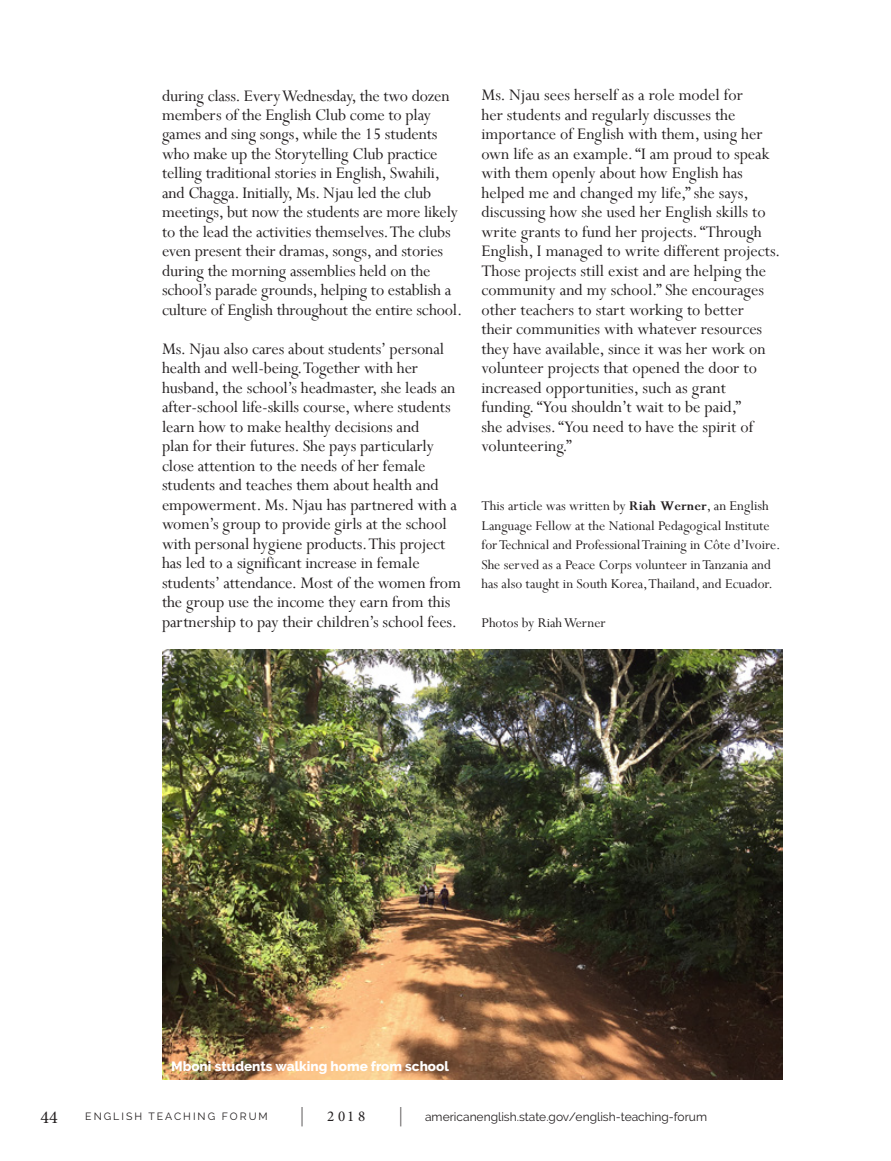
<style>
.page{position:relative;width:891px;height:1161px;background:#fff}
.page>*{position:absolute;margin:0;border:0;box-sizing:border-box;transform-origin:0 0}
.Body{font:18px/19.5px "Perpetua";letter-spacing:-.005em;color:#231f20}
.t1{font:18px "Minion Pro";color:#231f20}
.Author_s_Bio{font:15px/19.5px "Perpetua";color:#231f20}
.t2{font:15px "Minion Pro";color:#231f20}
.t3{font:800 13.5px "Raleway";color:#fff}
.t4{font:12px "Raleway";color:#231f20}
.t5{font:10.5px "Raleway";letter-spacing:.19em;color:#231f20}
.s1{font-weight:700}
</style>
<div class="page">
<svg style="left:301px;top:1107px;width:2px;height:19px"></svg>
<svg style="left:400px;top:1107px;width:1px;height:19px"></svg>
<img style="left:162px;top:650px;width:621px;height:430px">
<p class="Body" style="left:162px;top:85px;width:302px">during class. Every Wednesday, the two dozen members of the English Club come to play games and sing songs, while the 15 students who make up the Storytelling Club practice telling traditional stories in English, Swahili, and Chagga. Initially, Ms. Njau led the club meetings, but now the students are more likely to the lead the activities themselves. The clubs even present their dramas, songs, and stories during the morning assemblies held on the school’s parade grounds, helping to establish a culture of English throughout the entire school.</p>
<p class="Body" style="left:162px;top:339px;width:301px">Ms. Njau also cares about students’ personal health and well-being. Together with her husband, the school’s headmaster, she leads an after-school life-skills course, where students learn how to make healthy decisions and<br>plan for their futures. She pays particularly close attention to the needs of her female students and teaches them about health and empowerment. Ms. Njau has partnered with a women’s group to provide girls at the school with personal hygiene products. This project has led to a significant increase in female students’ attendance. Most of the women from the group use the income they earn from this partnership to pay their children’s school fees.</p>
<p class="Body" style="left:482px;top:85px;width:301px">Ms. Njau sees herself as a role model for<br>her students and regularly discusses the importance of English with them, using her own life as an example. “I am proud to speak with them openly about how English has helped me and changed my life,” she says, discussing how she used her English skills to write grants to fund her projects. “Through English, I managed to write different projects.<br>Those projects still exist and are helping the community and my school.” She encourages other teachers to start working to better<br>their communities with whatever resources they have available, since it was her work on volunteer projects that opened the door to increased opportunities, such as grant funding. “You shouldn’t wait to be paid,”<br>she advises. “You need to have the spirit of volunteering.”</p>
<p class="Author_s_Bio" style="left:482px;top:496px;width:300px">This article was written by <span class="s1">Riah Werner</span>, an English Language Fellow at the National Pedagogical Institute for Technical and Professional Training in Côte d’Ivoire.<br>She served as a Peace Corps volunteer in Tanzania and has also taught in South Korea, Thailand, and Ecuador.</p>
<p class="Author_s_Bio" style="left:482px;top:613px;width:126px">Photos by Riah Werner</p>
<p class="t3" style="left:171px;top:1058px;width:279px">Mboni students walking home from school</p>
<p class="t1" style="left:40px;top:1105px;width:19px">44</p>
<p class="t5" style="left:85px;top:1110px;width:184px">ENGLISH TEACHING FORUM</p>
<p class="t2" style="left:327px;top:1106px;width:40px">2018</p>
<p class="t4" style="left:425px;top:1110px;width:284px">americanenglish.state.gov/english-teaching-forum</p>
</div>
